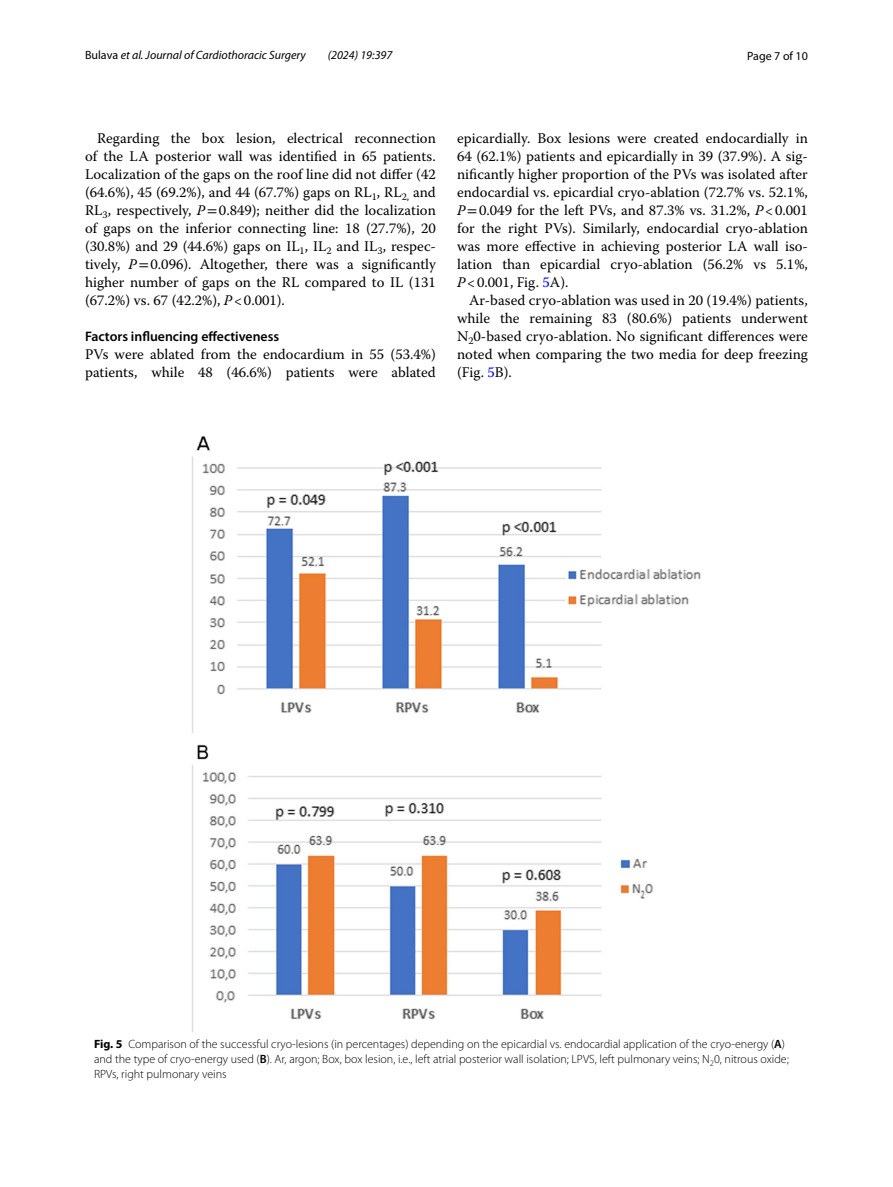
<style>
.page{position:relative;width:893px;height:1187px;background:#fff}
.page>*{position:absolute;margin:0;border:0;box-sizing:border-box;transform-origin:0 0}
.t1{font:14.7px/18px "Warnock Pro";color:#000;text-align:justify}
.t2{font:600 13.8px "Myriad Pro";color:#000}
.t3{font:300 12px/15px "Myriad Pro";color:#000}
.t4{font:italic 12px "Myriad Pro";color:#000}
.t5{font:12px "Myriad Pro";color:#000}
.s1{font-style:normal}
.s2{font-style:italic}
.s3{font-family:"STIX"}
.s4{color:#00f}
.s5{font-weight:700}
.s6{font-weight:600}
</style>
<div class="page">
<img style="left:192px;top:436px;width:509px;height:596px">
<p class="t4" style="left:85px;top:48px;width:222px"><span class="s1">Bulava</span> et al. Journal of Cardiothoracic Surgery</p>
<p class="t4" style="left:328px;top:48px;width:66px">(2024) 19:397</p>
<p class="t5" style="left:747px;top:48px;width:62px">Page 7 of 10</p>
<p class="t1" style="left:85px;top:128px;width:352px;text-indent:12px">Regarding the box lesion, electrical reconnection of the LA posterior wall was identified in 65 patients.<br>Localization of the gaps on the roof line did not differ (42 (64.6%), 45 (69.2%), and 44 (67.7%) gaps on RL<sub>1</sub>, RL<sub>2,</sub> and RL<sub>3</sub>, respectively, <span class="s2">P</span><span class="s3">=</span>0.849); neither did the localization of gaps on the inferior connecting line: 18 (27.7%), 20 (30.8%) and 29 (44.6%) gaps on IL<sub>1</sub>, IL<sub>2</sub> and IL<sub>3</sub>, respec&shy;tively, <span class="s2">P</span><span class="s3">=</span>0.096). Altogether, there was a significantly higher number of gaps on the RL compared to IL (131 (67.2%) vs. 67 (42.2%), <span class="s2">P</span>&lt;0.001).</p>
<p class="t2" style="left:85px;top:327px;width:196px">Factors influencing effectiveness</p>
<p class="t1" style="left:85px;top:344px;width:352px">PVs were ablated from the endocardium in 55 (53.4%) patients, while 48 (46.6%) patients were ablated</p>
<p class="t1" style="left:457px;top:128px;width:352px">epicardially. Box lesions were created endocardially in 64 (62.1%) patients and epicardially in 39 (37.9%). A sig&shy;nificantly higher proportion of the PVs was isolated after endocardial vs. epicardial cryo-ablation (72.7% vs. 52.1%, <span class="s2">P</span><span class="s3">=</span>0.049 for the left PVs, and 87.3% vs. 31.2%, <span class="s2">P</span>&lt;0.001 for the right PVs). Similarly, endocardial cryo-ablation was more effective in achieving posterior LA wall iso&shy;lation than epicardial cryo-ablation (56.2% vs 5.1%, <span class="s2">P</span>&lt;0.001, Fig. <span class="s4">5</span>A).</p>
<p class="t1" style="left:457px;top:290px;width:352px;text-indent:12px">Ar-based cryo-ablation was used in 20 (19.4%) patients, while the remaining 83 (80.6%) patients underwent N<sub>2</sub>0-based cryo-ablation. No significant differences were noted when comparing the two media for deep freezing (Fig. <span class="s4">5</span>B).</p>
<p class="t3" style="left:94px;top:1036px;width:696px"><span class="s5">Fig. 5</span> Comparison of the successful cryo-lesions (in percentages) depending on the epicardial vs. endocardial application of the cryo-energy (<span class="s6">A</span>) and the type of cryo-energy used (<span class="s6">B</span>). Ar, argon; Box, box lesion, i.e., left atrial posterior wall isolation; LPVS, left pulmonary veins; N<sub>2</sub>0, nitrous oxide;<br>RPVs, right pulmonary veins</p>
</div>
